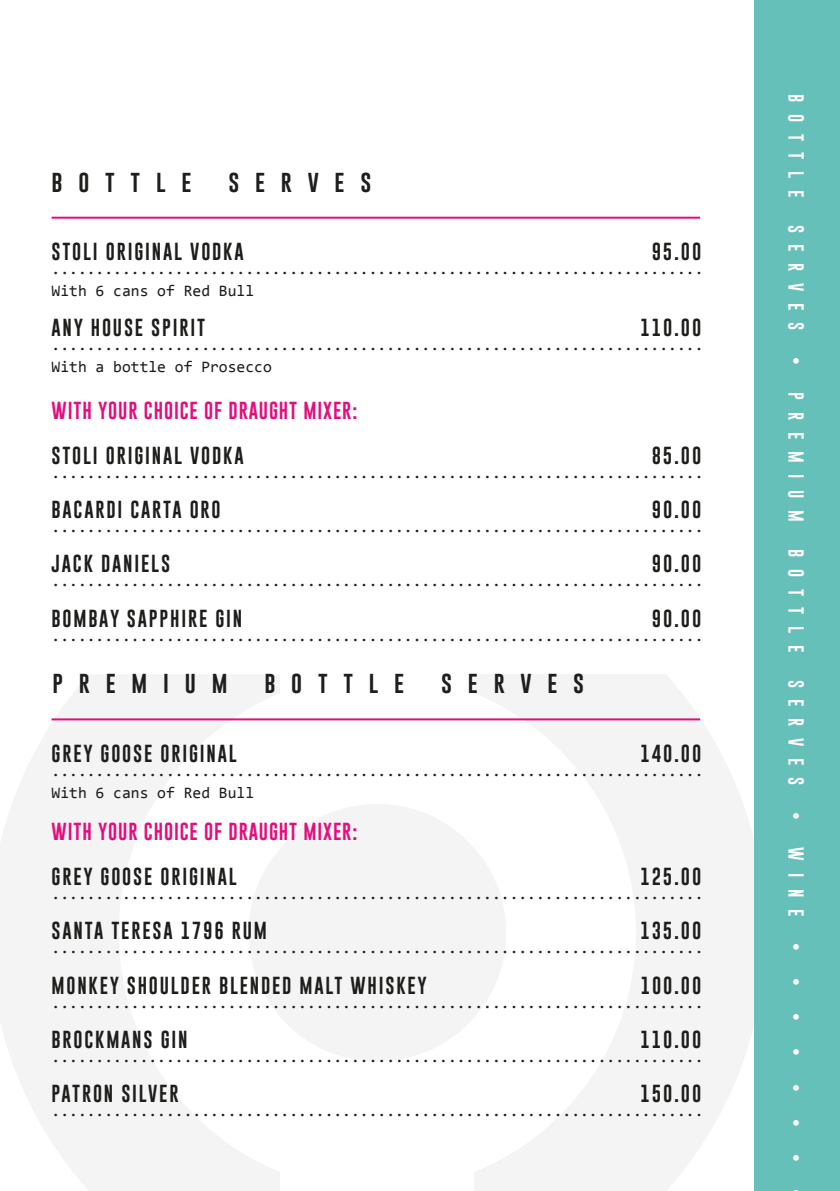
<style>
.page{position:relative;width:840px;height:1191px;background:#fff}
.page>*{position:absolute;margin:0;border:0;box-sizing:border-box;transform-origin:0 0}
.t1{font:20px "Gobold";letter-spacing:.73em;color:#1e1e1c;scale:1.08 1}
.t2{font:18px "Gobold";letter-spacing:.1em;color:#1d1d1b}
.t3{font:18px "Gobold";letter-spacing:.05em;color:#e40d7e}
.t4{font:16px/22px "Consolas";color:#1d1d1b}
.t5{font:16px "Gobold";letter-spacing:.73em;color:#fff}
</style>
<div class="page">
<div style="left:248px;top:804px;width:258px;height:257px;background:#f4f4f4;border-radius:50%"></div>
<svg style="left:473px;top:675px;width:281px;height:516px;fill:#f4f4f4"></svg>
<svg style="left:0;top:675px;width:280px;height:516px;fill:#f4f4f4"></svg>
<div style="left:754px;top:0;width:85px;height:1191px;background:#64c0b8"></div>
<hr style="left:52px;top:217px;width:647px;height:2px;background:#e40d7e">
<hr style="left:52px;top:718px;width:647px;height:2px;background:#e40d7e">
<p class="t1" style="left:52px;top:169px;width:131px">BOTTLE</p>
<p class="t1" style="left:228px;top:169px;width:134px">SERVES</p>
<p class="t2" style="left:651px;top:240px;width:51px">95.00</p>
<p class="t2" style="left:52px;top:240px;width:193px">STOLI ORIGINAL VODKA</p>
<p class="t4" style="left:52px;top:257px;width:653px">..........................................................................<br>With 6 cans of Red Bull</p>
<p class="t2" style="left:52px;top:316px;width:155px">ANY HOUSE SPIRIT</p>
<p class="t4" style="left:52px;top:333px;width:653px">..........................................................................<br>With a bottle of Prosecco</p>
<p class="t2" style="left:640px;top:316px;width:62px">110.00</p>
<p class="t3" style="left:52px;top:399px;width:307px">WITH YOUR CHOICE OF DRAUGHT MIXER:</p>
<p class="t2" style="left:651px;top:444px;width:51px">85.00</p>
<p class="t2" style="left:651px;top:498px;width:51px">90.00</p>
<p class="t2" style="left:651px;top:552px;width:51px">90.00</p>
<p class="t2" style="left:651px;top:606px;width:51px">90.00</p>
<p class="t2" style="left:52px;top:444px;width:193px">STOLI ORIGINAL VODKA</p>
<p class="t4" style="left:52px;top:462px;width:653px">..........................................................................</p>
<p class="t2" style="left:52px;top:498px;width:170px">BACARDI CARTA ORO</p>
<p class="t4" style="left:52px;top:516px;width:653px">..........................................................................</p>
<p class="t2" style="left:52px;top:552px;width:120px">JACK DANIELS</p>
<p class="t4" style="left:52px;top:570px;width:653px">..........................................................................</p>
<p class="t2" style="left:52px;top:606px;width:192px">BOMBAY SAPPHIRE GIN</p>
<p class="t4" style="left:52px;top:624px;width:653px">..........................................................................</p>
<p class="t1" style="left:53px;top:671px;width:163px">PREMIUM</p>
<p class="t1" style="left:264px;top:671px;width:131px">BOTTLE</p>
<p class="t1" style="left:441px;top:671px;width:134px">SERVES</p>
<p class="t2" style="left:640px;top:741px;width:62px">140.00</p>
<p class="t2" style="left:52px;top:741px;width:187px">GREY GOOSE ORIGINAL</p>
<p class="t4" style="left:52px;top:759px;width:653px">..........................................................................<br>With 6 cans of Red Bull</p>
<p class="t3" style="left:52px;top:819px;width:307px">WITH YOUR CHOICE OF DRAUGHT MIXER:</p>
<p class="t2" style="left:640px;top:865px;width:62px">125.00</p>
<p class="t2" style="left:640px;top:919px;width:62px">135.00</p>
<p class="t2" style="left:640px;top:973px;width:62px">100.00</p>
<p class="t2" style="left:640px;top:1027px;width:62px">110.00</p>
<p class="t2" style="left:640px;top:1081px;width:62px">150.00</p>
<p class="t2" style="left:52px;top:865px;width:187px">GREY GOOSE ORIGINAL</p>
<p class="t4" style="left:52px;top:882px;width:653px">..........................................................................</p>
<p class="t2" style="left:52px;top:919px;width:217px">SANTA TERESA 1796 RUM</p>
<p class="t4" style="left:52px;top:936px;width:653px">..........................................................................</p>
<p class="t2" style="left:52px;top:973px;width:376px">MONKEY SHOULDER BLENDED MALT WHISKEY</p>
<p class="t4" style="left:52px;top:990px;width:653px">..........................................................................</p>
<p class="t2" style="left:52px;top:1027px;width:137px">BROCKMANS GIN</p>
<p class="t4" style="left:52px;top:1044px;width:653px">..........................................................................</p>
<p class="t2" style="left:52px;top:1081px;width:128px">PATRON SILVER</p>
<p class="t4" style="left:52px;top:1098px;width:653px">..........................................................................</p>
<p class="t5" style="left:805px;top:94px;width:105px;rotate:90deg">BOTTLE</p>
<p class="t5" style="left:805px;top:224px;width:107px;rotate:90deg">SERVES</p>
<p class="t5" style="left:805px;top:357px;width:166px;rotate:90deg">• PREMIUM</p>
<p class="t5" style="left:805px;top:549px;width:105px;rotate:90deg">BOTTLE</p>
<p class="t5" style="left:805px;top:679px;width:107px;rotate:90deg">SERVES</p>
<p class="t5" style="left:805px;top:812px;width:105px;rotate:90deg">• WINE</p>
<p class="t5" style="left:805px;top:943px;width:44px;rotate:90deg">• •</p>
<p class="t5" style="left:805px;top:1013px;width:44px;rotate:90deg">• •</p>
<p class="t5" style="left:805px;top:1083px;width:44px;rotate:90deg">• •</p>
<p class="t5" style="left:805px;top:1153px;width:9px;rotate:90deg">•</p>
</div>
